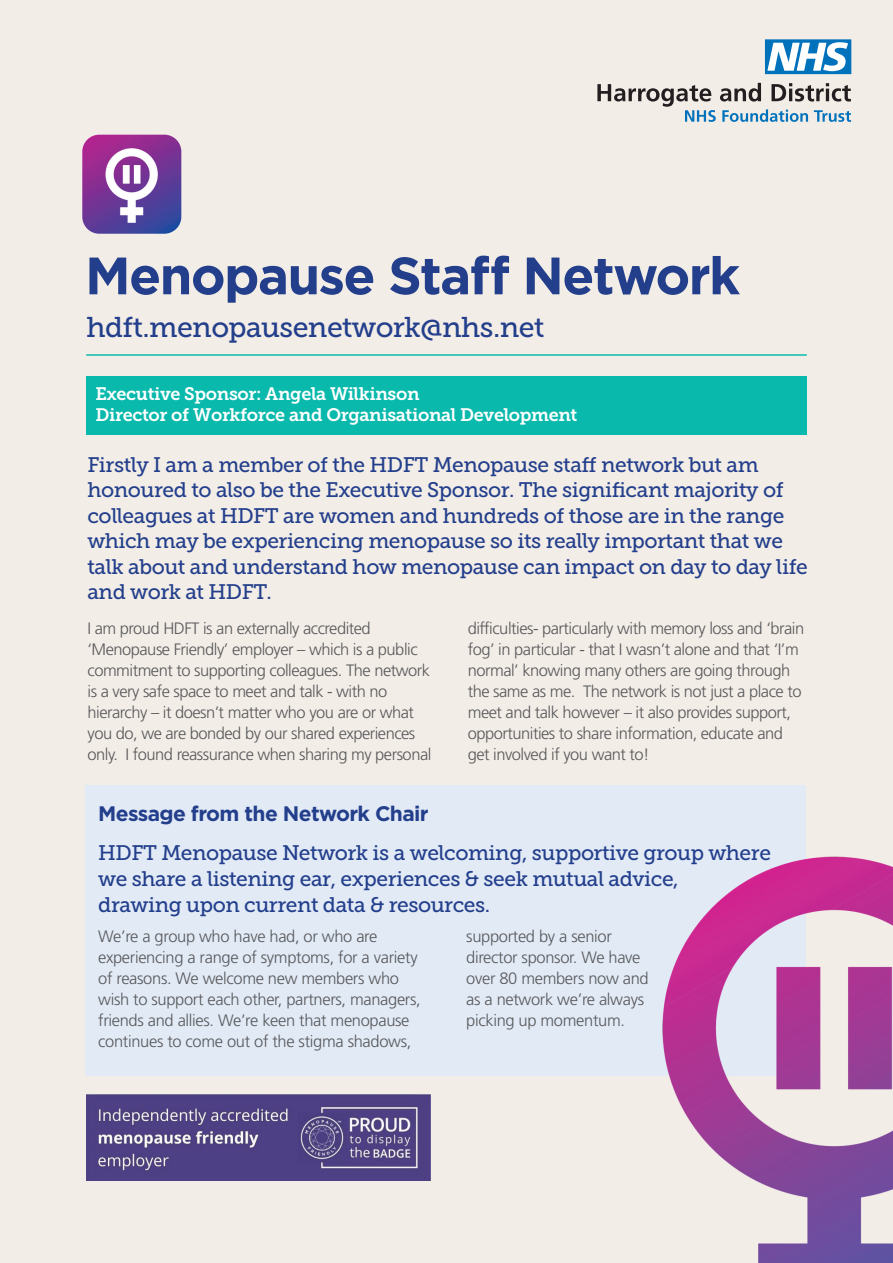
<style>
.page{position:relative;width:893px;height:1263px;background:#f3ede7}
.page>*{position:absolute;margin:0;border:0;box-sizing:border-box;transform-origin:0 0}
.t1{font:700 52.5px "Gotham";letter-spacing:-.03em;color:#233f8c}
.t2{font:28.5px "Museo Slab 500";letter-spacing:-.02em;color:#233f8c}
.t3{font:21px/25.5px "Museo Slab 500";letter-spacing:-.02em;color:#233f8c}
.t4{font:700 21px "Gotham";letter-spacing:-.03em;color:#233f8c}
.t5{font:18px/21px "Museo Slab 700";letter-spacing:-.02em;color:#fff}
.t6{font:300 16.5px/21px "Frutiger";letter-spacing:-.03em;color:#57585a}
</style>
<div class="page">
<svg style="left:597px;top:83px;width:254px;height:39px"></svg>
<svg style="left:765px;top:39px;width:86px;height:35px;background:#77b3db"></svg>
<hr style="left:86px;top:354px;width:721px;height:2px;background:#08b9ac">
<div style="left:87px;top:376px;width:720px;height:59px;background:#08b9ac"></div>
<div style="left:85px;top:786px;width:721px;height:290px;background:#e2eaf6"></div>
<img style="left:662px;top:856px;width:231px;height:407px">
<img style="left:86px;top:1094px;width:345px;height:87px">
<img style="left:82px;top:135px;width:99px;height:99px;border-radius:17px">
<h1 class="t1" style="left:85px;top:258px;width:657px">Menopause Staff Network</h1>
<h2 class="t2" style="left:87px;top:316px;width:459px">hdft.menopausenetwork@nhs.net</h2>
<p class="t5" style="left:95px;top:385px;width:484px">Executive Sponsor: Angela Wilkinson<br>Director of Workforce and Organisational Development</p>
<p class="t3" style="left:87px;top:454px;width:722px">Firstly I am a member of the HDFT Menopause staff network but am honoured to also be the Executive Sponsor. The significant majority of colleagues at HDFT are women and hundreds of those are in the range which may be experiencing menopause so its really important that we talk about and understand how menopause can impact on day to day life and work at HDFT.</p>
<p class="t6" style="left:88px;top:619px;width:345px">I am proud HDFT is an externally accredited ‘Menopause Friendly’ employer – which is a public commitment to supporting colleagues. The network is a very safe space to meet and talk - with no hierarchy – it doesn’t matter who you are or what you do, we are bonded by our shared experiences only. I found reassurance when sharing my personal</p>
<p class="t6" style="left:468px;top:619px;width:338px">difficulties- particularly with memory loss and ‘brain fog’ in particular - that I wasn’t alone and that ‘I’m normal’ knowing many others are going through the same as me. The network is not just a place to meet and talk however – it also provides support, opportunities to share information, educate and get involved if you want to!</p>
<p class="t4" style="left:98px;top:806px;width:332px">Message from the Network Chair</p>
<p class="t3" style="left:98px;top:842px;width:674px">HDFT Menopause Network is a welcoming, supportive group where we share a listening ear, experiences &amp; seek mutual advice,<br>drawing upon current data &amp; resources.</p>
<p class="t6" style="left:98px;top:927px;width:324px">We’re a group who have had, or who are experiencing a range of symptoms, for a variety of reasons. We welcome new members who wish to support each other, partners, managers, friends and allies. We’re keen that menopause continues to come out of the stigma shadows,</p>
<p class="t6" style="left:466px;top:927px;width:184px">supported by a senior director sponsor. We have over 80 members now and as a network we’re always picking up momentum.</p>
</div>
